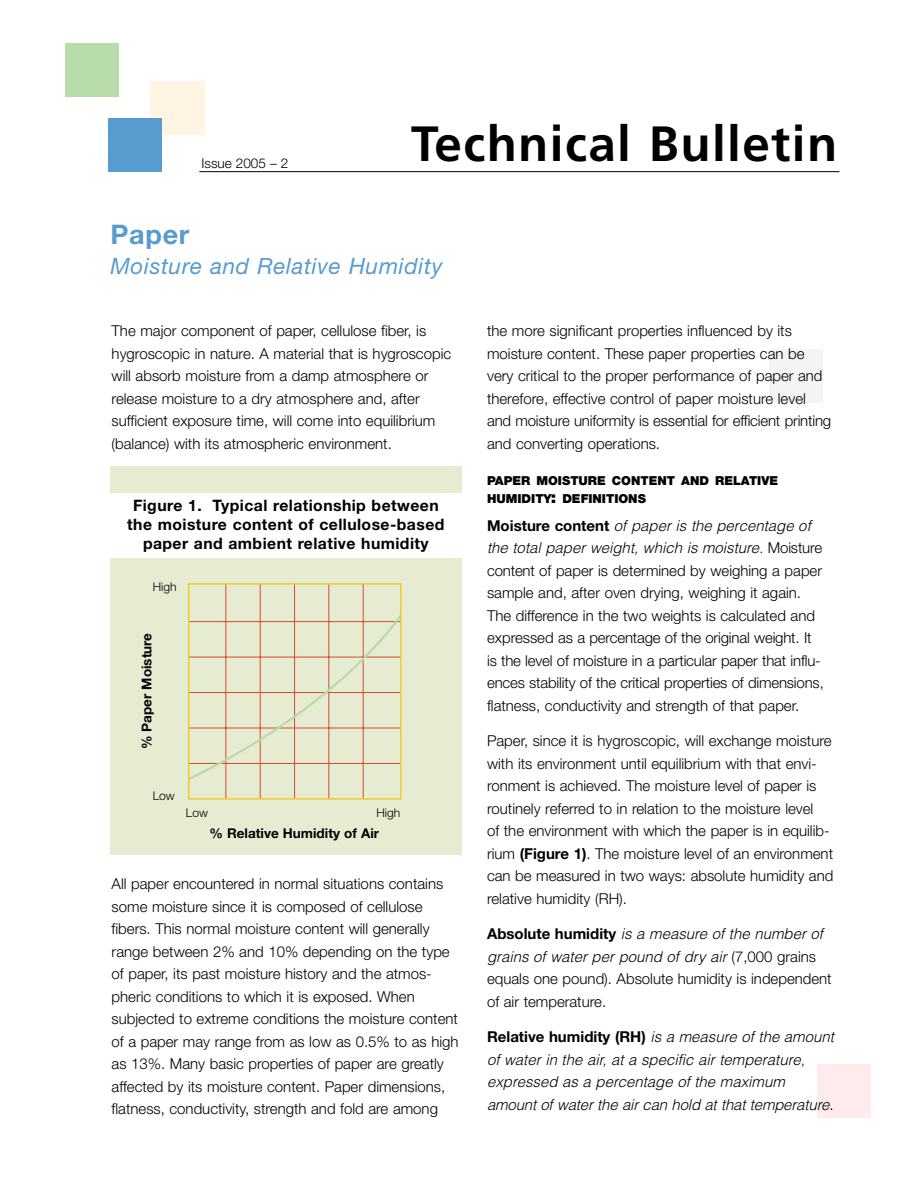
<style>
.page{position:relative;width:918px;height:1188px;background:#fff}
.page>*{position:absolute;margin:0;border:0;box-sizing:border-box;transform-origin:0 0}
.t1{font:700 49.5px "Frutiger";letter-spacing:.03em;color:#000}
.t2{font:700 27px "Helvetica Neue";letter-spacing:.03em;color:#589bce}
.t3{font:italic 22.5px "Helvetica Neue";letter-spacing:.03em;color:#589bce}
.t4{font:700 15.75px/18.9px "Helvetica Neue";letter-spacing:.03em;color:#000;text-align:center}
.t5{font:300 15px/22.5px "Helvetica Neue";color:#000}
.t6{font:italic 300 15px/22.5px "Helvetica";color:#000}
.t7{font:700 13.5px "Helvetica Neue";color:#000}
.t8{font:300 13.5px "Helvetica Neue";color:#000}
.t9{font:900 12.3px/18px "Helvetica Neue";color:#000}
.t10{font:300 12px "Helvetica Neue";color:#000}
.s1{font-size:16.5px}
.s2{font-family:"Helvetica Neue";font-weight:700;font-style:normal}
.s3{font-family:"Helvetica Neue";font-style:normal}
.s4{font-weight:700}
</style>
<div class="page">
<div style="left:817px;top:1064px;width:54px;height:54px;background:#feebeb"></div>
<div style="left:65px;top:43px;width:54px;height:54px;background:#b8dbaa"></div>
<div style="left:150px;top:81px;width:54px;height:54px;background:#fff5e2"></div>
<div style="left:770px;top:349px;width:54px;height:54px;background:#f4f4f4"></div>
<hr style="left:199px;top:171px;width:640px;height:1px;background:#000">
<div style="left:108px;top:118px;width:54px;height:54px;background:#589bce"></div>
<div style="left:110px;top:467px;width:351px;height:388px;background:#e5ecd1"></div>
<div style="left:106px;top:494px;width:360px;height:64px;background:#fff"></div>
<hr style="left:226px;top:584px;width:1px;height:214px;background:#dd492c">
<hr style="left:260px;top:584px;width:1px;height:214px;background:#dd492c">
<hr style="left:294px;top:584px;width:1px;height:214px;background:#dd492c">
<hr style="left:329px;top:584px;width:1px;height:214px;background:#dd492c">
<hr style="left:363px;top:584px;width:1px;height:214px;background:#dd492c">
<svg style="left:191px;top:612px;width:208px;height:169px"></svg>
<div style="left:188px;top:583px;width:214px;height:217px;border:2px solid #f6ca25"></div>
<p class="t8" style="left:202px;top:159px;width:88px">Issue 2005 – 2</p>
<h1 class="t1" style="left:411px;top:124px;width:428px">Technical Bulletin</h1>
<h2 class="t2" style="left:110px;top:225px;width:80px">Paper</h2>
<h3 class="t3" style="left:110px;top:258px;width:334px">Moisture and Relative Humidity</h3>
<p class="t5" style="left:112px;top:321px;width:341px">The major component of paper, cellulose fiber, is hygroscopic in nature. A material that is hygroscopic will absorb moisture from a damp atmosphere or release moisture to a dry atmosphere and, after sufficient exposure time, will come into equilibrium (balance) with its atmospheric environment.</p>
<p class="t4" style="left:127px;top:497px;width:319px">Figure 1. Typical relationship between the moisture content of cellulose-based paper and ambient relative humidity</p>
<p class="t10" style="left:153px;top:582px;width:25px">High</p>
<p class="t7" style="left:142px;top:749px;width:118px;rotate:-90deg">% Paper Moisture</p>
<p class="t10" style="left:153px;top:791px;width:24px">Low</p>
<p class="t10" style="left:186px;top:808px;width:24px">Low</p>
<p class="t10" style="left:376px;top:808px;width:25px">High</p>
<p class="t7" style="left:209px;top:828px;width:171px">% Relative Humidity of Air</p>
<p class="t5" style="left:112px;top:874px;width:348px">All paper encountered in normal situations contains some moisture since it is composed of cellulose fibers. This normal moisture content will generally range between 2% and 10% depending on the type of paper, its past moisture history and the atmos&shy;pheric conditions to which it is exposed. When subjected to extreme conditions the moisture content of a paper may range from as low as 0.5% to as high as 13%. Many basic properties of paper are greatly affected by its moisture content. Paper dimensions, flatness, conductivity, strength and fold are among</p>
<p class="t5" style="left:487px;top:321px;width:346px">the more significant properties influenced by its moisture content. These paper properties can be very critical to the proper performance of paper and therefore, effective control of paper moisture level and moisture uniformity is essential for efficient printing and converting operations.</p>
<p class="t9" style="left:487px;top:473px;width:293px">PAPER MOISTURE CONTENT AND RELATIVE<br>HUMIDITY<span class="s1">:</span> DEFINITIONS</p>
<p class="t6" style="left:487px;top:516px;width:337px"><span class="s2">Moisture content</span> of paper is the percentage of the total paper weight, which is moisture. <span class="s3">Moisture</span></p>
<p class="t5" style="left:487px;top:561px;width:338px">content of paper is determined by weighing a paper sample and, after oven drying, weighing it again.<br>The difference in the two weights is calculated and expressed as a percentage of the original weight. It is the level of moisture in a particular paper that influ&shy;ences stability of the critical properties of dimensions, flatness, conductivity and strength of that paper.</p>
<p class="t5" style="left:487px;top:731px;width:348px">Paper, since it is hygroscopic, will exchange moisture with its environment until equilibrium with that envi&shy;ronment is achieved. The moisture level of paper is routinely referred to in relation to the moisture level<br>of the environment with which the paper is in equilib&shy;rium <span class="s4">(Figure 1)</span>. The moisture level of an environment can be measured in two ways: absolute humidity and relative humidity (RH).</p>
<p class="t6" style="left:487px;top:924px;width:338px"><span class="s2">Absolute humidity</span> is a measure of the number of grains of water per pound of dry air <span class="s3">(7,000 grains</span></p>
<p class="t5" style="left:487px;top:969px;width:346px">equals one pound). Absolute humidity is independent of air temperature.</p>
<p class="t6" style="left:487px;top:1027px;width:348px"><span class="s2">Relative humidity (RH)</span> is a measure of the amount of water in the air, at a specific air temperature, expressed as a percentage of the maximum amount of water the air can hold at that temperature<span class="s3">.</span></p>
</div>
